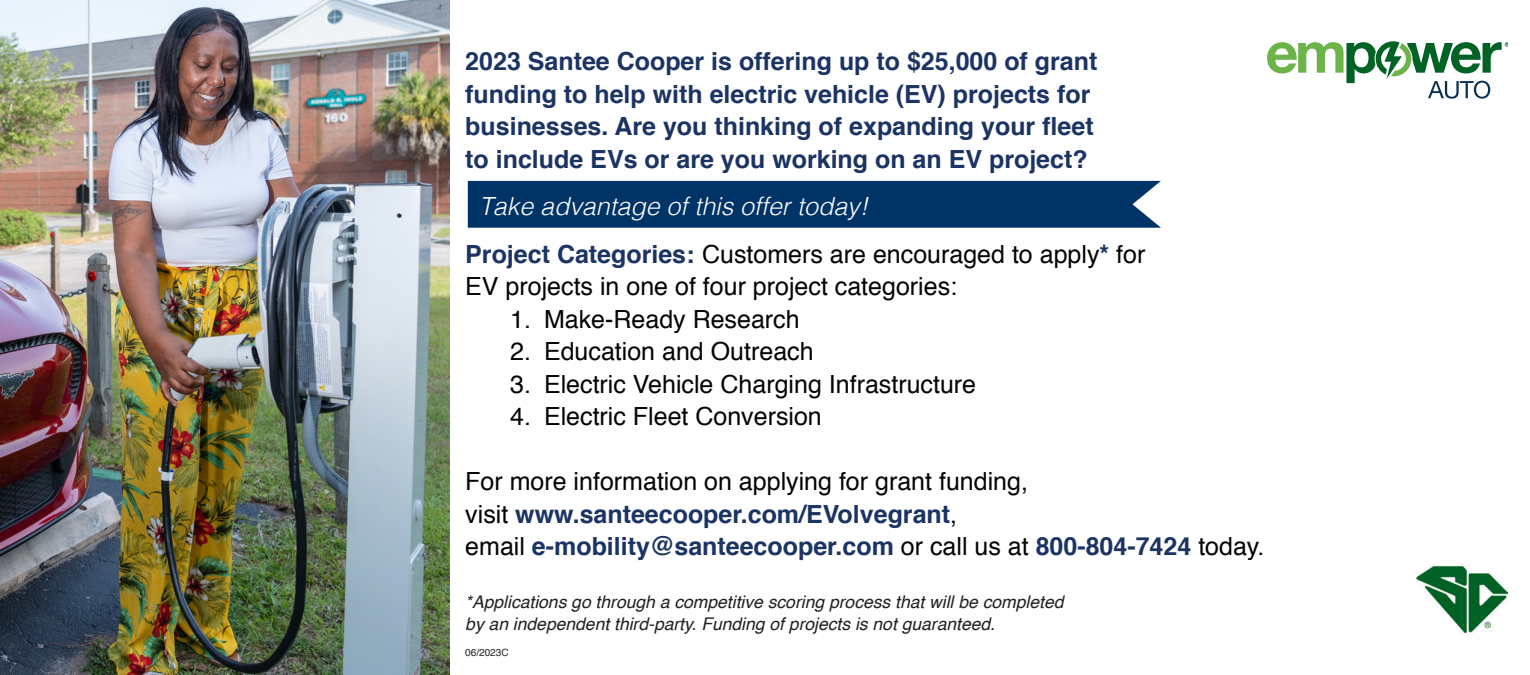
<style>
.page{position:relative;width:1530px;height:675px;background:#fff}
.page>*{position:absolute;margin:0;border:0;box-sizing:border-box;transform-origin:0 0}
.t1{font:700 25px "Helvetica";color:#1b3463}
.t2{font:25px "Helvetica";color:#040503}
.t3{font:italic 300 25px "Helvetica";color:#fff}
.t4{font:italic 17.5px "Helvetica";color:#231f20}
.t5{font:10px "Helvetica";color:#231f20}
.s1{font-weight:700;color:#1b3463}
.s2{font-weight:400;color:#040503}
</style>
<div class="page">
<img style="left:1416px;top:565px;width:91px;height:69px">
<svg style="left:1267px;top:41px;width:240px;height:57px"></svg>
<img style="left:0;top:0;width:449px;height:675px">
<div style="left:468px;top:181px;width:693px;height:47px;background:#036"></div>
<p class="t1" style="left:465px;top:41px;width:634px">2023 Santee Cooper is offering up to $25,000 of grant</p>
<p class="t1" style="left:465px;top:74px;width:627px">funding to help with electric vehicle (EV) projects for</p>
<p class="t1" style="left:465px;top:106px;width:630px">businesses. Are you thinking of expanding your fleet</p>
<p class="t1" style="left:465px;top:139px;width:624px">to include EVs or are you working on an EV project?</p>
<p class="t3" style="left:479px;top:185px;width:391px">Take advantage of this offer today!</p>
<p class="t2" style="left:465px;top:235px;width:682px"><span class="s1">Project Categories:</span> Customers are encouraged to apply<span class="s1">*</span> for</p>
<p class="t2" style="left:465px;top:267px;width:493px">EV projects in one of four project categories:</p>
<p class="t2" style="left:510px;top:300px;width:291px">1. Make-Ready Research</p>
<p class="t2" style="left:510px;top:332px;width:305px">2. Education and Outreach</p>
<p class="t2" style="left:510px;top:365px;width:467px">3. Electric Vehicle Charging Infrastructure</p>
<p class="t2" style="left:510px;top:397px;width:313px">4. Electric Fleet Conversion</p>
<p class="t2" style="left:465px;top:462px;width:564px">For more information on applying for grant funding,</p>
<p class="t1" style="left:465px;top:494px;width:493px"><span class="s2">visit</span> www.santeecooper.com/EVolvegrant<span class="s2">,</span></p>
<p class="t1" style="left:465px;top:526px;width:801px"><span class="s2">email</span> e-mobility@santeecooper.com <span class="s2">or call us at</span> 800-804-7424 <span class="s2">today.</span></p>
<p class="t4" style="left:465px;top:588px;width:600px">*Applications go through a competitive scoring process that will be completed</p>
<p class="t4" style="left:465px;top:610px;width:531px">by an independent third-party. Funding of projects is not guaranteed.</p>
<p class="t5" style="left:465px;top:645px;width:45px">06/2023C</p>
</div>
